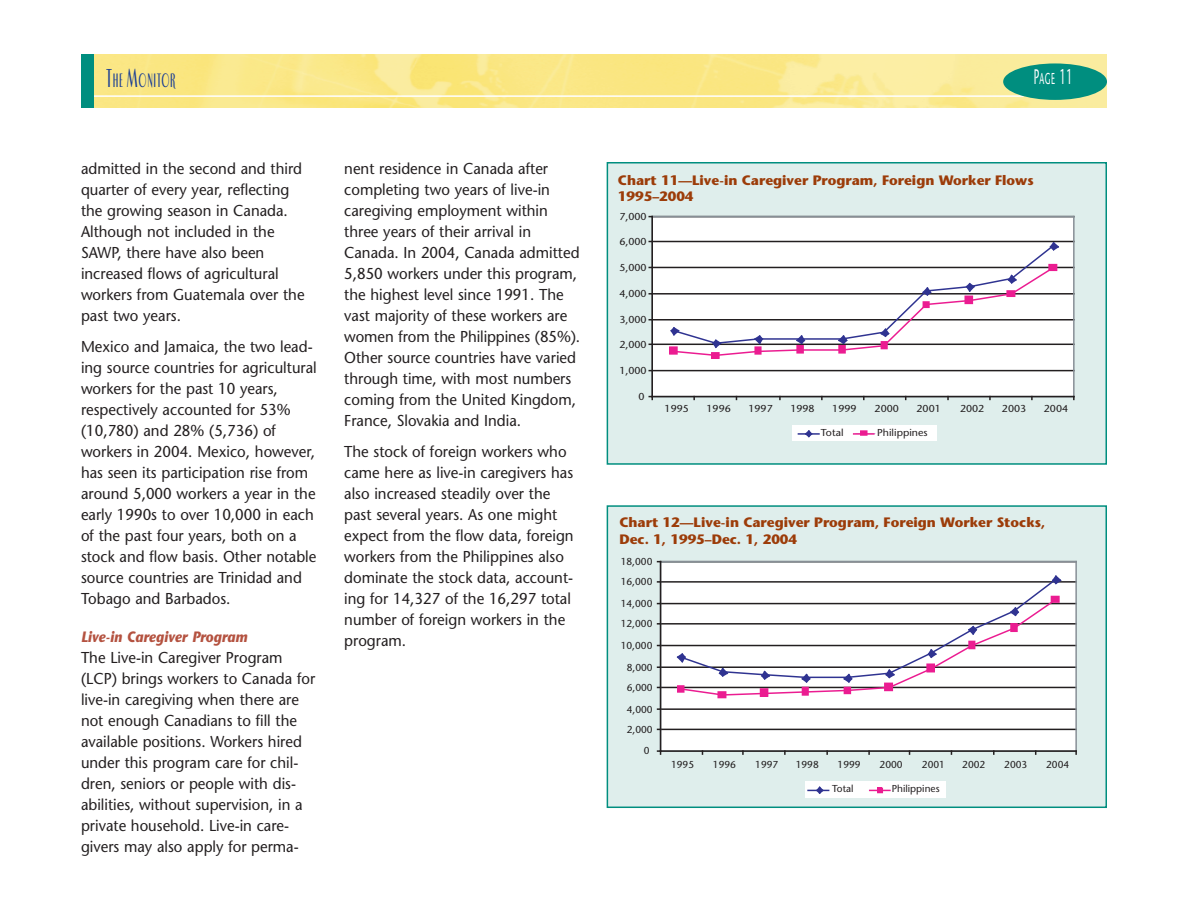
<style>
.page{position:relative;width:1188px;height:918px;background:#fff}
.page>*{position:absolute;margin:0;border:0;box-sizing:border-box;transform-origin:0 0}
.t1{font:21px "Stone Sans";color:#fff;scale:.5 1}
.t2{font:700 20.25px "Luna ITC";letter-spacing:.075em;color:#1b3f94;scale:.5 1}
.t3{font:15.75px/21px "Stone Sans";color:#231f20;scale:.95 1}
.t4{font:italic 700 15px "Stone Sans";color:#b45240;scale:.9 1}
.t5{font:700 13.65px/16.4px "Stone Sans";color:#9c3c09}
.t6{font:10.05px "Stone Sans";color:#231f20;scale:1.05 1}
.t7{font:10.05px "Stone Sans";color:#231f20}
.s1{font-size:27px}
.s2{font-size:15.75px}
</style>
<div class="page">
<img style="left:94px;top:54px;width:1013px;height:54px">
<hr style="left:81px;top:95px;width:943px;height:2px;background:#fff">
<div style="left:1003px;top:63px;width:104px;height:37px;background:#008e7f;border-radius:50%"></div>
<div style="left:81px;top:54px;width:13px;height:54px;background:#008e7f"></div>
<div style="left:607px;top:163px;width:499px;height:301px;background:#dfeeec"></div>
<div style="left:652px;top:217px;width:422px;height:180px;background:#fff"></div>
<hr style="left:652px;top:370px;width:422px;height:1px;background:#231f20">
<hr style="left:652px;top:344px;width:422px;height:1px;background:#231f20">
<hr style="left:652px;top:319px;width:422px;height:2px;background:#231f20">
<hr style="left:652px;top:293px;width:422px;height:2px;background:#231f20">
<hr style="left:652px;top:267px;width:422px;height:1px;background:#231f20">
<hr style="left:652px;top:241px;width:422px;height:1px;background:#231f20">
<hr style="left:652px;top:216px;width:422px;height:1px;background:#878f96">
<hr style="left:1073px;top:217px;width:2px;height:180px;background:#878f96">
<hr style="left:651px;top:217px;width:2px;height:180px;background:#231f20">
<hr style="left:652px;top:396px;width:422px;height:1px;background:#231f20">
<hr style="left:800px;top:338px;width:42px;height:2px;background:#2f3391">
<hr style="left:800px;top:349px;width:42px;height:2px;background:#eb1c91">
<svg style="left:669px;top:327px;width:137px;height:30px"></svg>
<div style="left:711px;top:352px;width:9px;height:7px;border:1px solid #eb1c91"></div>
<div style="left:755px;top:347px;width:6px;height:7px;background:#eb1c91"></div>
<div style="left:754px;top:346px;width:8px;height:9px;border:1px solid #eb1c91"></div>
<div style="left:797px;top:346px;width:6px;height:7px;background:#eb1c91"></div>
<div style="left:796px;top:345px;width:8px;height:9px;border:1px solid #eb1c91"></div>
<div style="left:838px;top:345px;width:8px;height:9px;border:1px solid #eb1c91"></div>
<svg style="left:837px;top:242px;width:223px;height:110px"></svg>
<div style="left:923px;top:301px;width:7px;height:7px;border:1px solid #eb1c91"></div>
<div style="left:965px;top:296px;width:7px;height:7px;background:#eb1c91"></div>
<div style="left:964px;top:296px;width:9px;height:8px;border:1px solid #eb1c91"></div>
<div style="left:1007px;top:291px;width:8px;height:5px;background:#eb1c91"></div>
<div style="left:1006px;top:290px;width:9px;height:7px;border:1px solid #eb1c91"></div>
<div style="left:1049px;top:265px;width:8px;height:5px;background:#eb1c91"></div>
<div style="left:1048px;top:264px;width:9px;height:7px;border:1px solid #eb1c91"></div>
<div style="left:792px;top:425px;width:145px;height:16px;background:#fff"></div>
<hr style="left:798px;top:433px;width:21px;height:2px;background:#2f3391">
<svg style="left:804px;top:430px;width:10px;height:8px"></svg>
<hr style="left:854px;top:433px;width:20px;height:2px;background:#eb1c91">
<div style="left:860px;top:430px;width:8px;height:6px;border:1px solid #eb1c91"></div>
<div style="left:607px;top:162px;width:500px;height:303px;border:2px solid #008e7f"></div>
<div style="left:607px;top:506px;width:499px;height:301px;background:#dfeeec"></div>
<div style="left:661px;top:562px;width:414px;height:188px;background:#fff"></div>
<hr style="left:661px;top:729px;width:415px;height:1px;background:#231f20">
<hr style="left:661px;top:708px;width:415px;height:2px;background:#231f20">
<hr style="left:661px;top:687px;width:415px;height:1px;background:#231f20">
<hr style="left:661px;top:666px;width:415px;height:2px;background:#231f20">
<hr style="left:661px;top:645px;width:415px;height:1px;background:#231f20">
<hr style="left:661px;top:623px;width:415px;height:2px;background:#231f20">
<hr style="left:661px;top:603px;width:415px;height:1px;background:#231f20">
<hr style="left:661px;top:581px;width:415px;height:2px;background:#231f20">
<hr style="left:661px;top:561px;width:415px;height:1px;background:#878f96">
<hr style="left:1075px;top:562px;width:2px;height:189px;background:#878f96">
<hr style="left:660px;top:562px;width:1px;height:189px;background:#231f20">
<hr style="left:661px;top:750px;width:415px;height:2px;background:#231f20">
<div style="left:717px;top:691px;width:9px;height:7px;border:1px solid #eb1c91"></div>
<svg style="left:676px;top:574px;width:387px;height:123px;background:#eae7eb"></svg>
<div style="left:844px;top:687px;width:7px;height:7px;border:1px solid #eb1c91"></div>
<div style="left:885px;top:683px;width:7px;height:7px;background:#eb1c91"></div>
<div style="left:884px;top:683px;width:9px;height:8px;border:1px solid #eb1c91"></div>
<div style="left:927px;top:664px;width:7px;height:8px;background:#eb1c91"></div>
<div style="left:926px;top:663px;width:9px;height:9px;border:1px solid #eb1c91"></div>
<div style="left:969px;top:641px;width:6px;height:8px;background:#eb1c91"></div>
<div style="left:968px;top:641px;width:7px;height:8px;border:1px solid #eb1c91"></div>
<div style="left:1011px;top:624px;width:6px;height:7px;background:#eb1c91"></div>
<div style="left:1010px;top:623px;width:8px;height:9px;border:1px solid #eb1c91"></div>
<div style="left:1051px;top:596px;width:8px;height:6px;background:#eb1c91"></div>
<div style="left:1051px;top:596px;width:9px;height:7px;border:1px solid #eb1c91"></div>
<div style="left:805px;top:781px;width:141px;height:17px;background:#fff"></div>
<svg style="left:808px;top:786px;width:21px;height:8px"></svg>
<svg style="left:870px;top:787px;width:20px;height:6px"></svg>
<div style="left:607px;top:505px;width:500px;height:303px;border:2px solid #008e7f"></div>
<p class="t2" style="left:107px;top:71px;width:139px"><span class="s1">T</span>HE <span class="s1">M</span>ONITOR</p>
<h1 class="t1" style="left:1034px;top:69px;width:79px">P<span class="s2">AGE</span> 11</h1>
<p class="t3" style="left:81px;top:159px;width:237px">admitted in the second and third quarter of every year, reflecting the growing season in Canada.<br>Although not included in the<br>SAWP, there have also been increased flows of agricultural workers from Guatemala over the past two years.</p>
<p class="t3" style="left:81px;top:338px;width:250px">Mexico and Jamaica, the two lead&shy;ing source countries for agricultural workers for the past 10 years, respectively accounted for 53% (10,780) and 28% (5,736) of workers in 2004. Mexico, however, has seen its participation rise from around 5,000 workers a year in the early 1990s to over 10,000 in each of the past four years, both on a stock and flow basis. Other notable source countries are Trinidad and<br>Tobago and Barbados.</p>
<p class="t4" style="left:81px;top:631px;width:187px">Live-in Caregiver Program</p>
<p class="t3" style="left:81px;top:649px;width:248px">The Live-in Caregiver Program (LCP) brings workers to Canada for live-in caregiving when there are not enough Canadians to fill the available positions. Workers hired under this program care for chil&shy;dren, seniors or people with dis&shy;abilities, without supervision, in a private household. Live-in care&shy;givers may also apply for perma-</p>
<p class="t3" style="left:344px;top:159px;width:250px">nent residence in Canada after completing two years of live-in caregiving employment within three years of their arrival in<br>Canada. In 2004, Canada admitted<br>5,850 workers under this program, the highest level since 1991. The vast majority of these workers are women from the Philippines (85%).<br>Other source countries have varied through time, with most numbers coming from the United Kingdom,<br>France, Slovakia and India.</p>
<p class="t3" style="left:344px;top:443px;width:243px">The stock of foreign workers who came here as live-in caregivers has also increased steadily over the past several years. As one might expect from the flow data, foreign workers from the Philippines also dominate the stock data, account&shy;ing for 14,327 of the 16,297 total number of foreign workers in the program.</p>
<p class="t5" style="left:618px;top:173px;width:417px">Chart 11—Live-in Caregiver Program, Foreign Worker Flows<br>1995–2004</p>
<p class="t6" style="left:619px;top:212px;width:28px">7,000</p>
<p class="t6" style="left:619px;top:237px;width:28px">6,000</p>
<p class="t6" style="left:619px;top:263px;width:28px">5,000</p>
<p class="t6" style="left:619px;top:290px;width:28px">4,000</p>
<p class="t6" style="left:619px;top:316px;width:28px">3,000</p>
<p class="t6" style="left:619px;top:340px;width:28px">2,000</p>
<p class="t6" style="left:619px;top:366px;width:28px">1,000</p>
<p class="t6" style="left:638px;top:392px;width:7px">0</p>
<p class="t6" style="left:665px;top:405px;width:25px">1995</p>
<p class="t6" style="left:707px;top:405px;width:25px">1996</p>
<p class="t6" style="left:748px;top:405px;width:25px">1997</p>
<p class="t6" style="left:790px;top:405px;width:25px">1998</p>
<p class="t6" style="left:832px;top:405px;width:25px">1999</p>
<p class="t6" style="left:875px;top:405px;width:25px">2000</p>
<p class="t6" style="left:917px;top:405px;width:25px">2001</p>
<p class="t6" style="left:960px;top:405px;width:25px">2002</p>
<p class="t6" style="left:1002px;top:405px;width:25px">2003</p>
<p class="t6" style="left:1044px;top:405px;width:25px">2004</p>
<p class="t6" style="left:821px;top:428px;width:23px">Total</p>
<p class="t6" style="left:877px;top:428px;width:49px">Philippines</p>
<p class="t5" style="left:619px;top:516px;width:428px">Chart 12—Live-in Caregiver Program, Foreign Worker Stocks,<br>Dec. 1, 1995–Dec. 1, 2004</p>
<p class="t7" style="left:621px;top:558px;width:33px">18,000</p>
<p class="t7" style="left:621px;top:578px;width:33px">16,000</p>
<p class="t7" style="left:621px;top:600px;width:33px">14,000</p>
<p class="t7" style="left:621px;top:620px;width:33px">12,000</p>
<p class="t6" style="left:616px;top:637px;width:28px">5 000</p>
<p class="t7" style="left:621px;top:642px;width:33px">10,000</p>
<p class="t7" style="left:627px;top:663px;width:27px">8,000</p>
<p class="t6" style="left:616px;top:663px;width:28px">4 000</p>
<p class="t7" style="left:627px;top:683px;width:27px">6,000</p>
<p class="t6" style="left:616px;top:689px;width:28px">3 000</p>
<p class="t7" style="left:627px;top:705px;width:27px">4,000</p>
<p class="t7" style="left:627px;top:725px;width:27px">2,000</p>
<p class="t7" style="left:644px;top:747px;width:7px">0</p>
<p class="t7" style="left:671px;top:760px;width:25px">1995</p>
<p class="t7" style="left:713px;top:760px;width:25px">1996</p>
<p class="t7" style="left:755px;top:760px;width:25px">1997</p>
<p class="t7" style="left:796px;top:760px;width:25px">1998</p>
<p class="t7" style="left:838px;top:760px;width:25px">1999</p>
<p class="t7" style="left:880px;top:760px;width:25px">2000</p>
<p class="t7" style="left:922px;top:760px;width:25px">2001</p>
<p class="t7" style="left:962px;top:760px;width:25px">2002</p>
<p class="t7" style="left:1004px;top:760px;width:25px">2003</p>
<p class="t7" style="left:1046px;top:760px;width:25px">2004</p>
<p class="t7" style="left:832px;top:785px;width:23px">Total</p>
<p class="t7" style="left:892px;top:785px;width:49px">Philippines</p>
<p class="t6" style="left:829px;top:779px;width:25px">1999</p>
</div>
